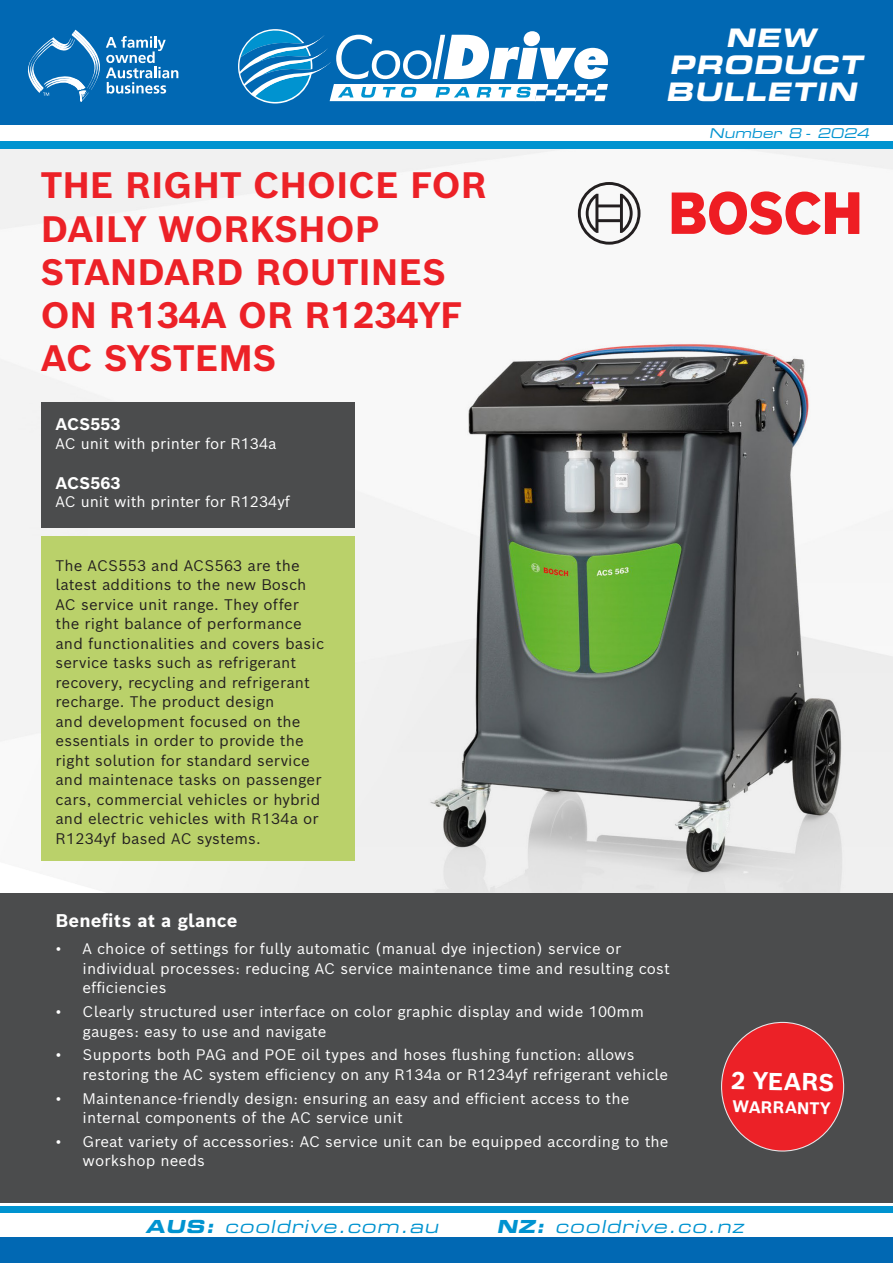
<style>
.page{position:relative;width:893px;height:1263px;background:#fff}
.page>*{position:absolute;margin:0;border:0;box-sizing:border-box;transform-origin:0 0}
.t1{font:700 36px/43.2px "Bosch Sans";color:#ec2127}
.t2{font:italic 25.5px/27px "Eurostile LT Std Bold Ex 2";color:#fff;text-align:center}
.t3{font:700 24px "Bosch Sans";color:#fff}
.t4{font:italic 18px "Eurostile LT Std Ex 2";color:#0093d0}
.t5{font:700 18px "Bosch Sans";letter-spacing:.01em;color:#fff}
.t6{font:700 16.5px "Bosch Sans";color:#fff}
.t7{font:15px/19.5px "Bosch Sans";letter-spacing:.01em;color:#fff}
.t8{font:15px/19.5px "Bosch Sans";letter-spacing:.01em;color:#231f20}
.t9{font:italic 13.5px "Eurostile LT Std Ex 2";color:#0093d0}
.s1{font-family:"Eurostile LT Std Bold Ex 2"}
</style>
<div class="page">
<div style="left:0;top:0;width:893px;height:124px;background:#0168b3"></div>
<div style="left:0;top:141px;width:893px;height:9px;background:#0093d0"></div>
<svg style="left:239px;top:29px;width:369px;height:75px"></svg>
<svg style="left:28px;top:30px;width:150px;height:72px"></svg>
<div style="left:0;top:1237px;width:893px;height:26px;background:#0168b3"></div>
<div style="left:0;top:1206px;width:893px;height:7px;background:#0093d0"></div>
<img style="left:0;top:150px;width:893px;height:743px">
<div style="left:41px;top:537px;width:314px;height:324px;background:#bad16a"></div>
<svg style="left:578px;top:182px;width:62px;height:63px"></svg>
<svg style="left:672px;top:191px;width:187px;height:44px"></svg>
<div style="left:0;top:893px;width:893px;height:309px;background:#4b4c4d"></div>
<div style="left:41px;top:403px;width:314px;height:125px;background:#4b4c4d"></div>
<svg style="left:721px;top:1021px;width:123px;height:131px"></svg>
<h2 class="t2" style="left:666px;top:24px;width:204px">NEW<br>PRODUCT<br>BULLETIN</h2>
<p class="t1" style="left:41px;top:163px;width:447px">THE RIGHT CHOICE FOR<br>DAILY WORKSHOP</p>
<p class="t1" style="left:41px;top:250px;width:407px">STANDARD ROUTINES</p>
<p class="t1" style="left:41px;top:293px;width:423px">ON R134A OR R1234YF<br>AC SYSTEMS</p>
<p class="t6" style="left:56px;top:413px;width:66px">ACS553</p>
<p class="t7" style="left:56px;top:434px;width:222px">AC unit with printer for R134a</p>
<p class="t6" style="left:56px;top:472px;width:66px">ACS563</p>
<p class="t7" style="left:56px;top:491px;width:236px">AC unit with printer for R1234yf</p>
<p class="t8" style="left:56px;top:555px;width:270px">The ACS553 and ACS563 are the latest additions to the new Bosch AC service unit range. They offer the right balance of performance and functionalities and covers basic service tasks such as refrigerant recovery, recycling and refrigerant recharge. The product design<br>and development focused on the essentials in order to provide the right solution for standard service and maintenace tasks on passenger cars, commercial vehicles or hybrid and electric vehicles with R134a or R1234yf based AC systems.</p>
<p class="t5" style="left:56px;top:908px;width:183px">Benefits at a glance</p>
<p class="t7" style="left:83px;top:939px;width:589px;text-indent:-27px">• A choice of settings for fully automatic (manual dye injection) service or individual processes: reducing AC service maintenance time and resulting cost efficiencies</p>
<p class="t7" style="left:83px;top:1001px;width:563px;text-indent:-27px">• Clearly structured user interface on color graphic display and wide 100mm gauges: easy to use and navigate</p>
<p class="t7" style="left:83px;top:1045px;width:587px;text-indent:-27px">• Supports both PAG and POE oil types and hoses flushing function: allows restoring the AC system efficiency on any R134a or R1234yf refrigerant vehicle</p>
<p class="t7" style="left:83px;top:1088px;width:548px;text-indent:-27px">• Maintenance-friendly design: ensuring an easy and efficient access to the internal components of the AC service unit</p>
<p class="t7" style="left:83px;top:1131px;width:588px;text-indent:-27px">• Great variety of accessories: AC service unit can be equipped according to the workshop needs</p>
<p class="t9" style="left:709px;top:123px;width:165px">Number 8- 2024</p>
<p class="t3" style="left:731px;top:1064px;width:105px;rotate:1deg">2 YEARS</p>
<p class="t6" style="left:732px;top:1095px;width:100px;rotate:1deg">WARRANTY</p>
<p class="t4" style="left:145px;top:1215px;width:299px"><span class="s1">AUS:</span> cooldrive.com.au</p>
<p class="t4" style="left:497px;top:1215px;width:253px"><span class="s1">NZ:</span> cooldrive.co.nz</p>
</div>
